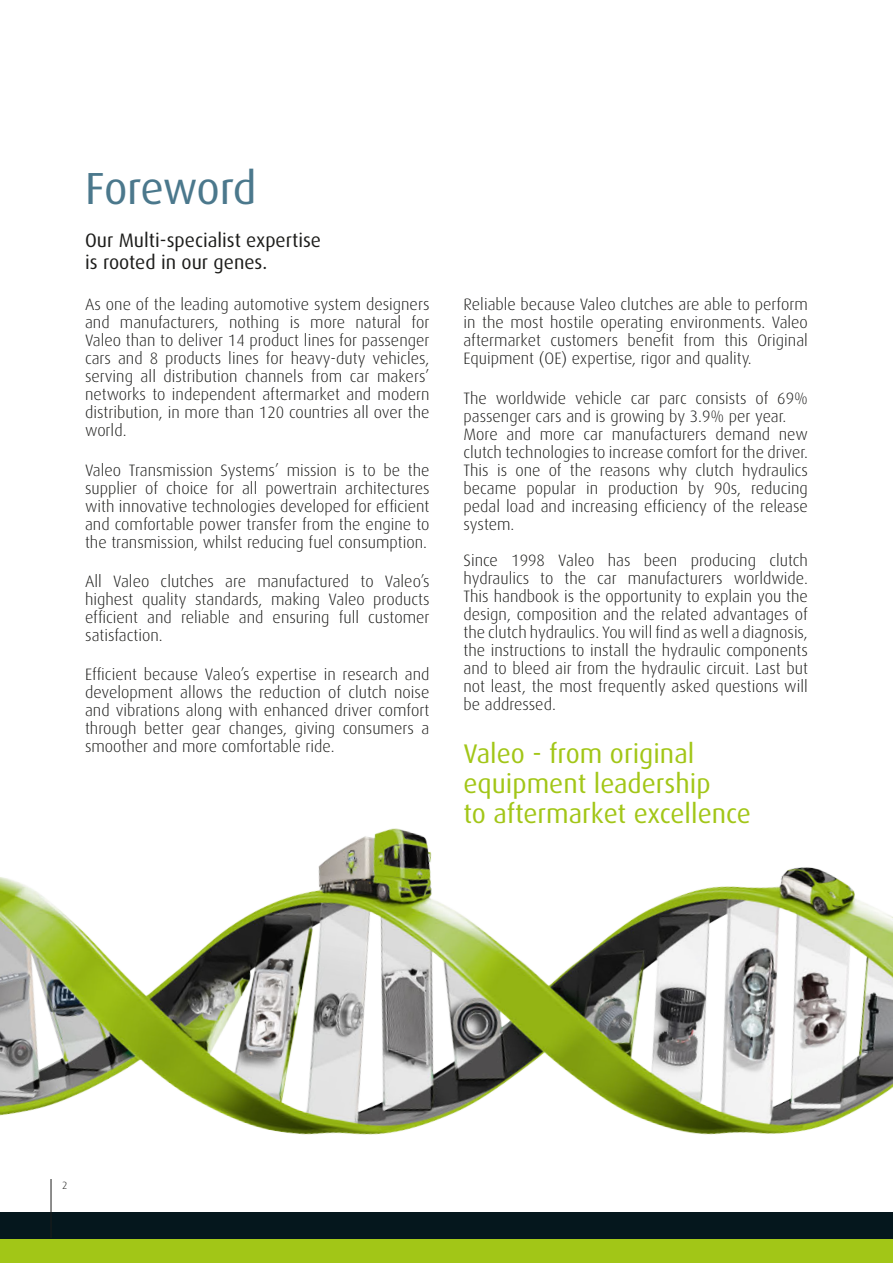
<style>
.page{position:relative;width:893px;height:1263px;background:#fff}
.page>*{position:absolute;margin:0;border:0;box-sizing:border-box;transform-origin:0 0}
.t1{font:45px "Dax";letter-spacing:-.025em;color:#4b788c}
.t2{font:27px/30px "Dax";color:#a2c617}
.t3{font:19.5px/22.5px "Dax";color:#1d1d1b}
.t4{font:300 16.5px/18px "Dax";color:#1d1d1b;text-align:justify}
.t5{font:300 10.5px "Dax";color:#1d1d1b}
</style>
<div class="page">
<div style="left:0;top:1219px;width:893px;height:44px;background:#a2c617"></div>
<div style="left:0;top:1212px;width:893px;height:27px;background:#05171d"></div>
<hr style="left:51px;top:1179px;width:1px;height:59px;background:#1d1d1b">
<img style="left:0;top:828px;width:893px;height:307px">
<h1 class="t1" style="left:85px;top:163px;width:173px">Foreword</h1>
<p class="t3" style="left:85px;top:229px;width:238px">Our Multi-specialist expertise is rooted in our genes.</p>
<p class="t4" style="left:85px;top:296px;width:346px">As one of the leading automotive system designers and manufacturers, nothing is more natural for Valeo than to deliver 14 product lines for passenger cars and 8 products lines for heavy-duty vehicles, serving all distribution channels from car makers’ networks to independent aftermarket and modern distribution, in more than 120 countries all over the world.</p>
<p class="t4" style="left:85px;top:461px;width:346px">Valeo Transmission Systems’ mission is to be the supplier of choice for all powertrain architectures with innovative technologies developed for efficient and comfortable power transfer from the engine to the transmission, whilst reducing fuel consumption.</p>
<p class="t4" style="left:85px;top:572px;width:346px">All Valeo clutches are manufactured to Valeo’s highest quality standards, making Valeo products efficient and reliable and ensuring full customer satisfaction.</p>
<p class="t4" style="left:85px;top:666px;width:346px">Efficient because Valeo’s expertise in research and development allows the reduction of clutch noise and vibrations along with enhanced driver comfort through better gear changes, giving consumers a smoother and more comfortable ride.</p>
<p class="t4" style="left:463px;top:296px;width:346px">Reliable because Valeo clutches are able to perform in the most hostile operating environments. Valeo aftermarket customers benefit from this Original Equipment (OE) expertise, rigor and quality.</p>
<p class="t4" style="left:463px;top:389px;width:346px;text-align:left">The worldwide vehicle car parc consists of 69% passenger cars and is growing by 3.9% per year.<br>More and more car manufacturers demand new clutch technologies to increase comfort for the driver.<br>This is one of the reasons why clutch hydraulics became popular in production by 90s, reducing pedal load and increasing efficiency of the release system.</p>
<p class="t4" style="left:463px;top:551px;width:346px">Since 1998 Valeo has been producing clutch hydraulics to the car manufacturers worldwide.<br>This handbook is the opportunity to explain you the design, composition and the related advantages of the clutch hydraulics. You will find as well a diagnosis, the instructions to install the hydraulic components and to bleed air from the hydraulic circuit. Last but not least, the most frequently asked questions will be addressed.</p>
<h2 class="t2" style="left:463px;top:739px;width:289px">Valeo - from original equipment leadership<br>to aftermarket excellence</h2>
<p class="t5" style="left:62px;top:1179px;width:7px">2</p>
</div>
